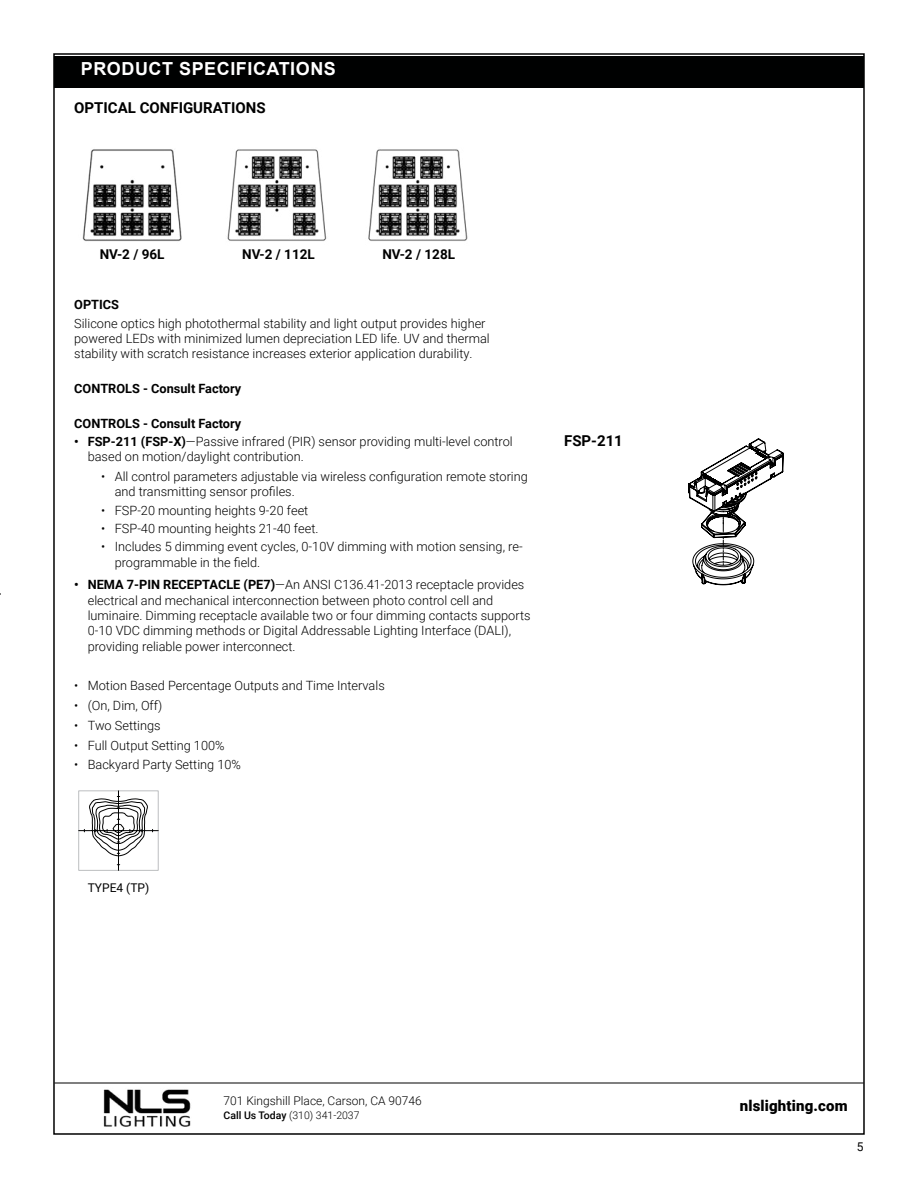
<style>
.page{position:relative;width:918px;height:1188px;background:#fff}
.page>*{position:absolute;margin:0;border:0;box-sizing:border-box;transform-origin:0 0}
.t1{font:700 18px "Arial";letter-spacing:.03em;color:#fff}
.t2{font:700 15px "Roboto";color:#000}
.t3{font:900 15px "Roboto";letter-spacing:.01em;color:#000}
.t4{font:700 13.5px "Roboto";color:#000}
.t5{font:300 12.75px/15.3px "Roboto";color:#000}
.t6{font:700 12.75px "Roboto";color:#000}
.t7{font:300 12px "Roboto";color:#000}
.t8{font:12px "Roboto";color:#000}
.t9{font:300 10.5px "Roboto";color:#000}
.s1{font-weight:700}
.s2{font-weight:500}
</style>
<div class="page">
<img style="left:103px;top:1089px;width:88px;height:38px">
<hr style="left:54px;top:1083px;width:810px;height:1px;background:#000">
<div style="left:54px;top:60px;width:810px;height:28px;background:#000101"></div>
<div style="left:54px;top:56px;width:810px;height:28px;background:#000101"></div>
<img style="left:82px;top:149px;width:100px;height:93px">
<img style="left:227px;top:149px;width:100px;height:92px">
<img style="left:368px;top:149px;width:100px;height:92px">
<svg style="left:688px;top:439px;width:96px;height:147px"></svg>
<div style="left:779px;top:569px;width:12px;height:40px;background:#fff"></div>
<svg style="left:78px;top:791px;width:81px;height:80px"></svg>
<h1 class="t1" style="left:81px;top:61px;width:257px">PRODUCT SPECIFICATIONS</h1>
<p class="t2" style="left:74px;top:97px;width:193px">OPTICAL CONFIGURATIONS</p>
<p class="t4" style="left:100px;top:245px;width:66px">NV-2 / 96L</p>
<p class="t4" style="left:242px;top:244px;width:74px">NV-2 / 112L</p>
<p class="t4" style="left:382px;top:245px;width:74px">NV-2 / 128L</p>
<p class="t6" style="left:74px;top:296px;width:46px">OPTICS</p>
<p class="t5" style="left:74px;top:315px;width:417px">Silicone optics high photothermal stability and light output provides higher powered LEDs with minimized lumen depreciation LED life. UV and thermal stability with scratch resistance increases exterior application durability.</p>
<p class="t6" style="left:74px;top:380px;width:168px">CONTROLS - Consult Factory</p>
<p class="t6" style="left:74px;top:414px;width:168px">CONTROLS - Consult Factory</p>
<p class="t5" style="left:88px;top:433px;width:427px;text-indent:-14px"><span class="s1">• FSP-211 (FSP-X)</span>—Passive infrared (PIR) sensor providing multi-level control based on motion/daylight contribution.</p>
<p class="t5" style="left:115px;top:469px;width:415px;text-indent:-14px">• All control parameters adjustable via wireless configuration remote storing and transmitting sensor profiles.</p>
<p class="t5" style="left:101px;top:502px;width:209px">• FSP-20 mounting heights 9-20 feet</p>
<p class="t5" style="left:101px;top:520px;width:219px">• FSP-40 mounting heights 21-40 feet.</p>
<p class="t5" style="left:115px;top:539px;width:409px;text-indent:-14px">• Includes 5 dimming event cycles, 0-10V dimming with motion sensing, re&shy;programmable in the field.</p>
<p class="t5" style="left:88px;top:577px;width:444px;text-indent:-14px"><span class="s1">• NEMA 7-PIN RECEPTACLE (PE7)</span>—An ANSI C136.41-2013 receptacle provides electrical and mechanical interconnection between photo control cell and luminaire. Dimming receptacle available two or four dimming contacts supports 0-10 VDC dimming methods or Digital Addressable Lighting Interface (DALI), providing reliable power interconnect.</p>
<p class="t5" style="left:74px;top:678px;width:312px">• Motion Based Percentage Outputs and Time Intervals</p>
<p class="t5" style="left:74px;top:697px;width:90px">• (On, Dim, Off)</p>
<p class="t5" style="left:74px;top:717px;width:88px">• Two Settings</p>
<p class="t5" style="left:74px;top:737px;width:152px">• Full Output Setting 100%</p>
<p class="t5" style="left:74px;top:757px;width:168px">• Backyard Party Setting 10%</p>
<p class="t2" style="left:564px;top:430px;width:60px">FSP-211</p>
<p class="t8" style="left:88px;top:879px;width:63px">TYPE4 (TP)</p>
<p class="t7" style="left:224px;top:1092px;width:200px">701 Kingshill Place, Carson, CA 90746</p>
<p class="t9" style="left:224px;top:1108px;width:138px"><span class="s2">Call Us Today</span> (310) 341-2037</p>
<p class="t3" style="left:740px;top:1095px;width:109px">nlslighting.com</p>
<p class="t8" style="left:857px;top:1139px;width:8px">5</p>
</div>
